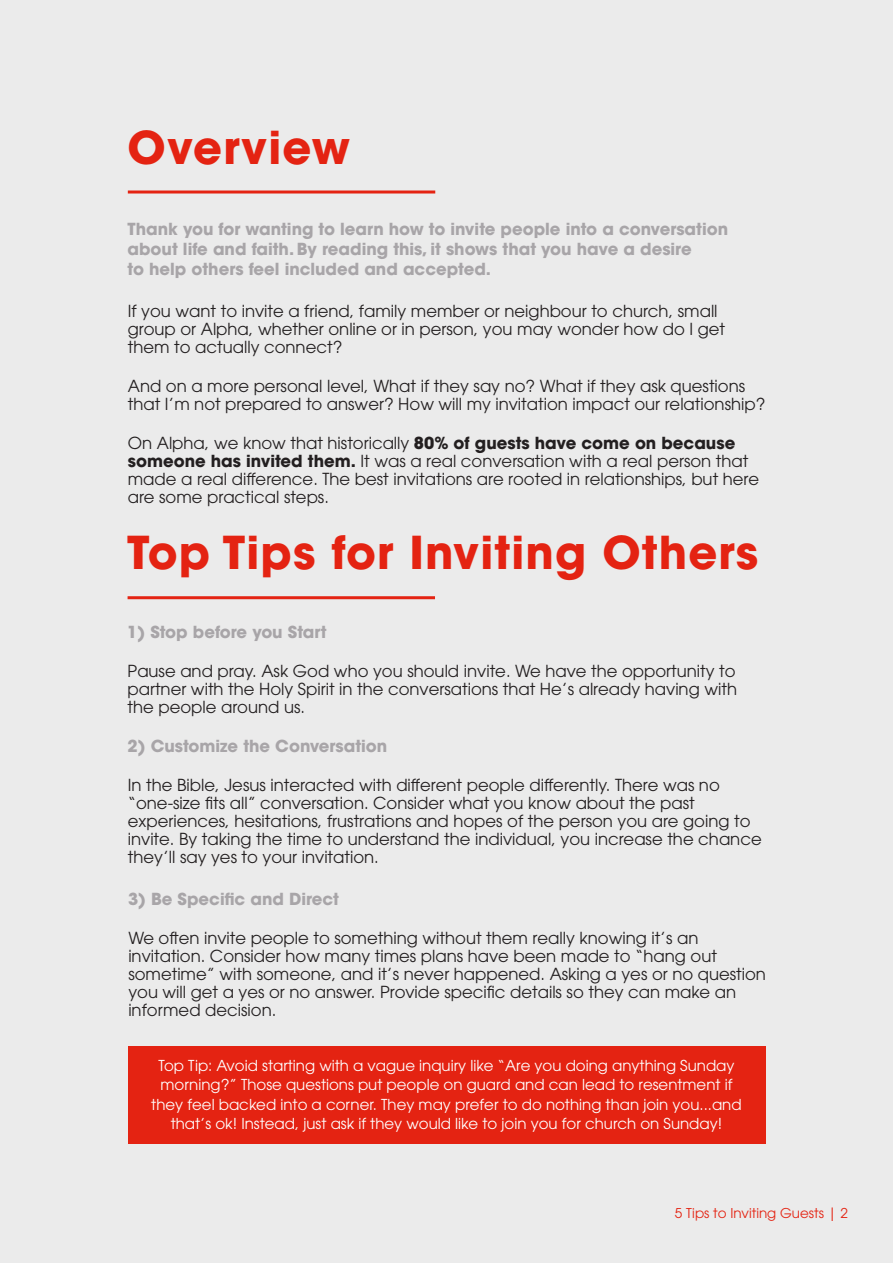
<style>
.page{position:relative;width:893px;height:1263px;background:#ebebeb}
.page>*{position:absolute;margin:0;border:0;box-sizing:border-box;transform-origin:0 0}
.t1{font:700 45px "ITC Avant Garde Std";letter-spacing:.025em;color:#e42312}
.t2{font:16.5px/18px "ITC Avant Garde Std";color:#231f20}
.t3{font:700 16.5px/19.8px "ITC Avant Garde Std";color:#a8a5a8}
.t4{font:15px/19.5px "ITC Avant Garde Std";color:#fff;text-align:center}
.t5{font:13.5px "ITC Avant Garde Std";color:#e42312}
.s1{font-weight:700}
</style>
<div class="page">
<hr style="left:128px;top:190px;width:307px;height:3px;background:#e42312">
<hr style="left:128px;top:596px;width:307px;height:3px;background:#e42312">
<div style="left:128px;top:1045px;width:637px;height:98px;background:#e42312"></div>
<p class="t1" style="left:128px;top:118px;width:224px">Overview</p>
<p class="t3" style="left:128px;top:219px;width:602px">Thank you for wanting to learn how to invite people into a conversation about life and faith. By reading this, it shows that you have a desire</p>
<p class="t3" style="left:128px;top:259px;width:365px">to help others feel included and accepted.</p>
<p class="t2" style="left:128px;top:302px;width:599px">If you want to invite a friend, family member or neighbour to church, small group or Alpha, whether online or in person, you may wonder how do I get them to actually connect?</p>
<p class="t2" style="left:128px;top:377px;width:639px">And on a more personal level, What if they say no? What if they ask questions that I’m not prepared to answer? How will my invitation impact our relationship?</p>
<p class="t2" style="left:128px;top:434px;width:633px">On Alpha, we know that historically <span class="s1">80% of guests have come on because someone has invited them.</span> It was a real conversation with a real person that made a real difference. The best invitations are rooted in relationships, but here are some practical steps.</p>
<p class="t1" style="left:127px;top:523px;width:633px">Top Tips for Inviting Others</p>
<p class="t3" style="left:127px;top:622px;width:201px">1) Stop before you Start</p>
<p class="t2" style="left:128px;top:662px;width:611px;text-align:justify">Pause and pray. Ask God who you should invite. We have the opportunity to partner with the Holy Spirit in the conversations that He’s already having with the people around us.</p>
<p class="t3" style="left:128px;top:736px;width:261px">2) Customize the Conversation</p>
<p class="t2" style="left:128px;top:776px;width:635px">In the Bible, Jesus interacted with different people differently. There was no “one-size fits all” conversation. Consider what you know about the past experiences, hesitations, frustrations and hopes of the person you are going to invite. By taking the time to understand the individual, you increase the chance they’ll say yes to your invitation.</p>
<p class="t3" style="left:128px;top:889px;width:212px">3) Be Specific and Direct</p>
<p class="t2" style="left:128px;top:929px;width:639px">We often invite people to something without them really knowing it’s an invitation. Consider how many times plans have been made to “hang out sometime” with someone, and it’s never happened. Asking a yes or no question you will get a yes or no answer. Provide specific details so they can make an informed decision.</p>
<p class="t4" style="left:151px;top:1055px;width:592px">Top Tip: Avoid starting with a vague inquiry like “Are you doing anything Sunday morning?” Those questions put people on guard and can lead to resentment if they feel backed into a corner. They may prefer to do nothing than join you...and that’s ok! Instead, just ask if they would like to join you for church on Sunday!</p>
<p class="t5" style="left:675px;top:1205px;width:175px">5 Tips to Inviting Guests | 2</p>
</div>
